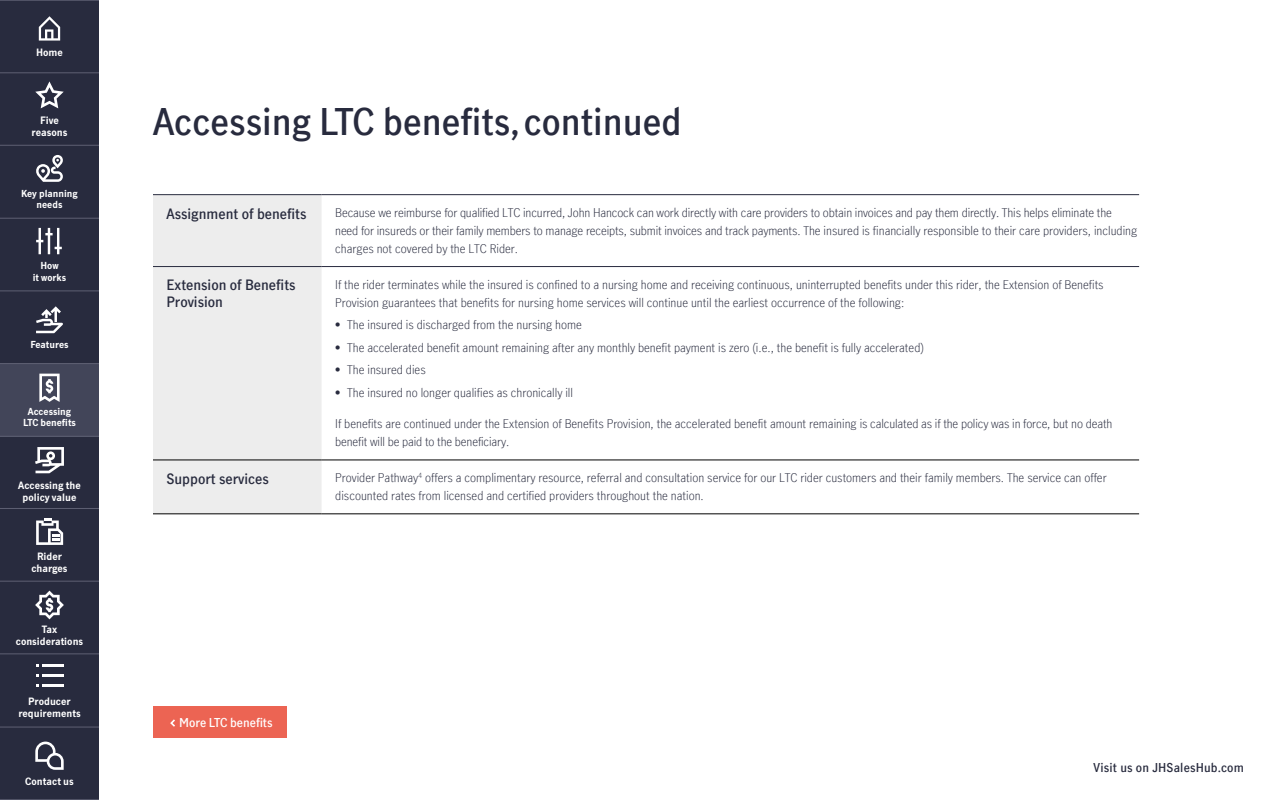
<style>
.page{position:relative;width:1280px;height:800px;background:#fff}
.page>*{position:absolute;margin:0;border:0;box-sizing:border-box;transform-origin:0 0}
.t1{font:600 36px "Manulife JH Sans Optimized";color:#282b3e}
.t2{font:600 14px/16.8px "Manulife JH Sans Optimized";color:#282b3e}
.t3{font:300 12px/18px "Manulife JH Sans Optimized";color:#282b3e}
.t4{font:600 12px "Manulife JH Sans Optimized";letter-spacing:.015em;color:#282b3e}
.t5{font:600 12px "Manulife JH Sans Optimized";color:#fff}
.t6{font:700 10px/12px "Manulife JH Sans Optimized";color:#fff;text-align:center}
.t7{font:700 9.9px/11.9px "Manulife JH Sans Optimized";color:#fff;text-align:center}
.t8{font:700 9.4px/11.3px "Manulife JH Sans Optimized";color:#fff;text-align:center}
</style>
<div class="page">
<div style="left:0;top:0;width:99px;height:800px;background:#282b3e"></div>
<div style="left:153px;top:195px;width:169px;height:318px;background:#ededed"></div>
<svg style="left:322px;top:195px;width:817px;height:265px"></svg>
<hr style="left:153px;top:266px;width:169px;height:1px;background:#282b3e">
<hr style="left:322px;top:266px;width:817px;height:1px;background:#282b3e">
<hr style="left:153px;top:194px;width:169px;height:1px;background:#282b3e">
<hr style="left:322px;top:194px;width:817px;height:1px;background:#282b3e">
<hr style="left:153px;top:513px;width:169px;height:1px;background:#000">
<hr style="left:322px;top:513px;width:817px;height:1px;background:#000">
<hr style="left:153px;top:460px;width:169px;height:1px;background:#000">
<hr style="left:322px;top:460px;width:817px;height:1px;background:#000">
<div style="left:153px;top:707px;width:133px;height:31px;background:#ec6453"></div>
<svg style="left:170px;top:719px;width:5px;height:8px"></svg>
<div style="left:0;top:363px;width:99px;height:74px;background:#424559"></div>
<hr style="left:0;top:73px;width:99px;height:1px;background:#5e6073">
<hr style="left:0;top:0;width:99px;height:1px;background:#5e6073">
<hr style="left:0;top:218px;width:99px;height:1px;background:#5e6073">
<hr style="left:0;top:145px;width:99px;height:1px;background:#5e6073">
<hr style="left:0;top:581px;width:99px;height:1px;background:#5e6073">
<hr style="left:0;top:654px;width:99px;height:1px;background:#5e6073">
<hr style="left:0;top:727px;width:99px;height:1px;background:#5e6073">
<hr style="left:0;top:799px;width:99px;height:1px;background:#5e6073">
<svg style="left:39px;top:16px;width:21px;height:25px"></svg>
<hr style="left:0;top:291px;width:99px;height:1px;background:#5e6073">
<hr style="left:0;top:363px;width:99px;height:1px;background:#5e6073">
<hr style="left:0;top:508px;width:99px;height:1px;background:#5e6073">
<hr style="left:0;top:436px;width:99px;height:1px;background:#5e6073">
<svg style="left:35px;top:742px;width:29px;height:28px"></svg>
<svg style="left:35px;top:81px;width:29px;height:27px"></svg>
<hr style="left:42px;top:664px;width:22px;height:3px;background:#fff">
<hr style="left:42px;top:674px;width:22px;height:3px;background:#fff">
<hr style="left:42px;top:685px;width:22px;height:2px;background:#fff">
<svg style="left:36px;top:228px;width:26px;height:26px"></svg>
<svg style="left:36px;top:306px;width:27px;height:27px"></svg>
<svg style="left:36px;top:518px;width:27px;height:27px"></svg>
<svg style="left:39px;top:374px;width:21px;height:28px"></svg>
<svg style="left:35px;top:591px;width:29px;height:28px"></svg>
<svg style="left:36px;top:155px;width:27px;height:27px"></svg>
<svg style="left:35px;top:447px;width:29px;height:26px"></svg>
<p class="t7" style="left:36px;top:46px;width:28px">Home</p>
<p class="t6" style="left:32px;top:114px;width:38px">Five reasons</p>
<p class="t8" style="left:21px;top:187px;width:58px">Key planning needs</p>
<p class="t8" style="left:33px;top:260px;width:35px">How<br>it works</p>
<p class="t8" style="left:30px;top:339px;width:40px">Features</p>
<p class="t8" style="left:23px;top:406px;width:54px">Accessing<br>LTC benefits</p>
<p class="t7" style="left:18px;top:479px;width:64px">Accessing the policy value</p>
<p class="t7" style="left:31px;top:550px;width:38px">Rider charges</p>
<p class="t7" style="left:16px;top:623px;width:69px">Tax considerations</p>
<p class="t7" style="left:18px;top:695px;width:64px">Producer requirements</p>
<p class="t7" style="left:25px;top:775px;width:50px">Contact us</p>
<h1 class="t1" style="left:153px;top:97px;width:530px">Accessing LTC benefits,continued</h1>
<p class="t2" style="left:166px;top:204px;width:142px">Assignment of benefits</p>
<p class="t3" style="left:335px;top:203px;width:804px">Because we reimburse for qualified LTC incurred, John Hancock can work directly with care providers to obtain invoices and pay them directly. This helps eliminate the need for insureds or their family members to manage receipts, submit invoices and track payments. The insured is financially responsible to their care providers, including charges not covered by the LTC Rider.</p>
<p class="t2" style="left:166px;top:276px;width:131px">Extension of Benefits<br>Provision</p>
<p class="t3" style="left:335px;top:275px;width:770px">If the rider terminates while the insured is confined to a nursing home and receiving continuous, uninterrupted benefits under this rider, the Extension of Benefits<br>Provision guarantees that benefits for nursing home services will continue until the earliest occurrence of the following:</p>
<p class="t3" style="left:335px;top:316px;width:248px">• The insured is discharged from the nursing home</p>
<p class="t3" style="left:335px;top:338px;width:590px">• The accelerated benefit amount remaining after any monthly benefit payment is zero (i.e., the benefit is fully accelerated)</p>
<p class="t3" style="left:335px;top:361px;width:92px">• The insured dies</p>
<p class="t3" style="left:335px;top:383px;width:239px">• The insured no longer qualifies as chronically ill</p>
<p class="t3" style="left:335px;top:415px;width:779px">If benefits are continued under the Extension of Benefits Provision, the accelerated benefit amount remaining is calculated as if the policy was in force, but no death benefit will be paid to the beneficiary.</p>
<p class="t2" style="left:166px;top:470px;width:104px">Support services</p>
<p class="t3" style="left:335px;top:468px;width:773px">Provider Pathway<sup>4</sup> offers a complimentary resource, referral and consultation service for our LTC rider customers and their family members. The service can offer discounted rates from licensed and certified providers throughout the nation.</p>
<p class="t5" style="left:179px;top:714px;width:95px">More LTC benefits</p>
<p class="t4" style="left:1094px;top:759px;width:152px">Visit us on JHSalesHub.com</p>
</div>
